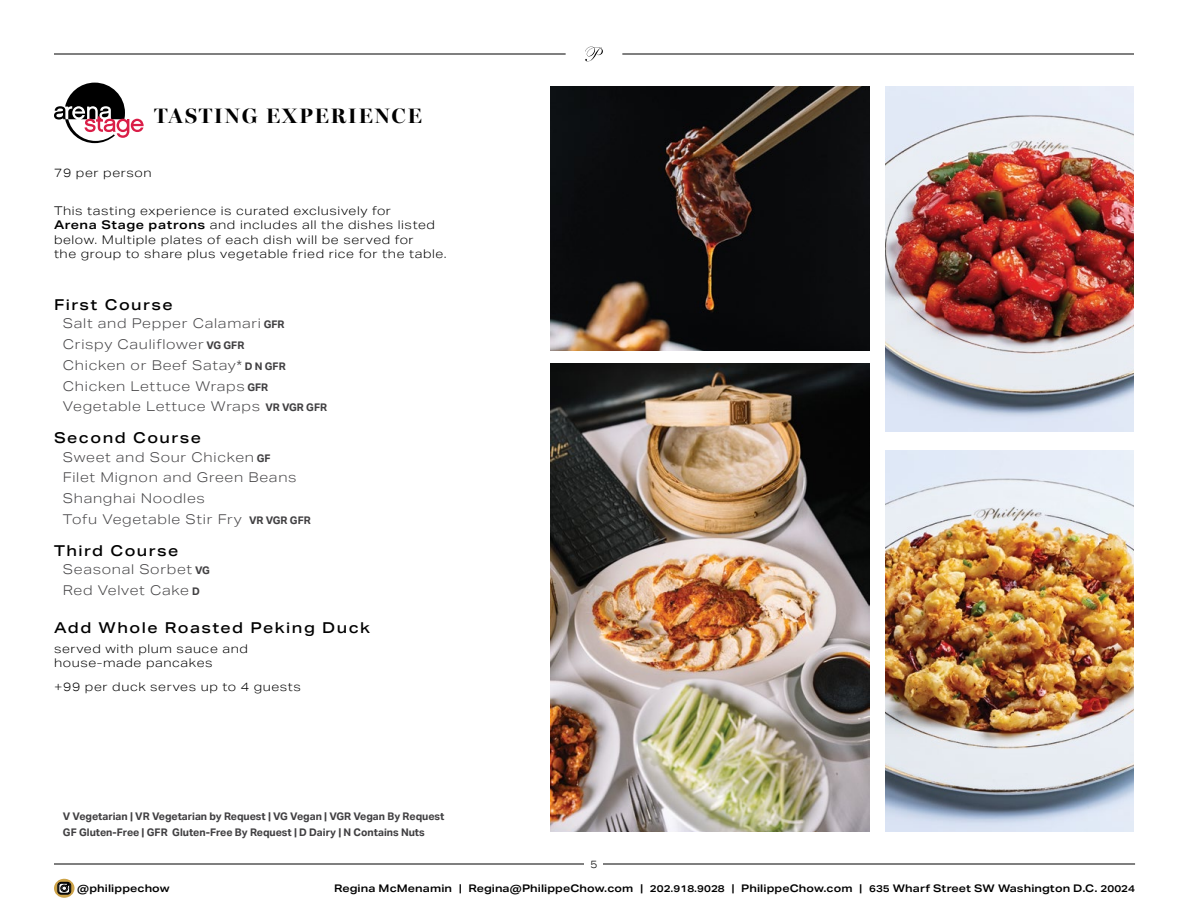
<style>
.page{position:relative;width:1188px;height:918px;background:#fff}
.page>*{position:absolute;margin:0;border:0;box-sizing:border-box;transform-origin:0 0}
.t1{font:700 21px "Miller Banner";letter-spacing:.1em;color:#000}
.t2{font:500 15px "Aktiv Grotesk Ex";letter-spacing:.1em;color:#000}
.t3{font:300 13.5px/20.9px "Aktiv Grotesk Ex";letter-spacing:.05em;color:#464547}
.t4{font:300 12px/14.4px "Aktiv Grotesk Ex";letter-spacing:.05em;color:#000}
.t5{font:600 10.5px "Aktiv Grotesk Ex";letter-spacing:.01em;color:#000}
.t6{font:700 10.5px/16.6px "Aktiv Grotesk";color:#414042}
.t7{font:300 10.5px "Aktiv Grotesk Ex";color:#000}
.s1{font-weight:600}
.s2{font-family:"Aktiv Grotesk";font-weight:700;font-size:10.5px;color:#414042}
.s3{font-size:9.75px}
</style>
<div class="page">
<svg style="left:585px;top:47px;width:18px;height:14px"></svg>
<hr style="left:622px;top:54px;width:512px;height:1px;background:#000">
<hr style="left:54px;top:54px;width:512px;height:1px;background:#000">
<hr style="left:54px;top:864px;width:1081px;height:1px;background:#000">
<svg style="left:54px;top:879px;width:21px;height:19px"></svg>
<svg style="left:57px;top:882px;width:14px;height:13px"></svg>
<div style="left:585px;top:860px;width:18px;height:8px;background:#fff"></div>
<img style="left:551px;top:364px;width:318px;height:468px">
<img style="left:551px;top:86px;width:318px;height:265px">
<img style="left:886px;top:450px;width:248px;height:382px">
<img style="left:886px;top:86px;width:248px;height:346px">
<svg style="left:54px;top:83px;width:90px;height:60px"></svg>
<h1 class="t1" style="left:154px;top:103px;width:269px">TASTING EXPERIENCE</h1>
<p class="t4" style="left:54px;top:166px;width:99px">79 per person</p>
<p class="t4" style="left:54px;top:203px;width:394px">This tasting experience is curated exclusively for<br><span class="s1">Arena Stage patrons</span> and includes all the dishes listed below. Multiple plates of each dish will be served for<br>the group to share plus vegetable fried rice for the table.</p>
<p class="t2" style="left:54px;top:295px;width:120px">First Course</p>
<p class="t3" style="left:63px;top:313px;width:266px">Salt and Pepper Calamari <span class="s2">GFR<br></span>Crispy Cauliflower <span class="s2">VG GFR<br></span>Chicken or Beef Satay* <span class="s2">D N GFR<br></span>Chicken Lettuce Wraps <span class="s2">GFR<br></span>Vegetable Lettuce Wraps <span class="s2">VR VGR GFR</span></p>
<p class="t2" style="left:54px;top:429px;width:149px">Second Course</p>
<p class="t3" style="left:63px;top:446px;width:249px">Sweet and Sour Chicken <span class="s2">GF<br></span>Filet Mignon and Green Beans<br>Shanghai Noodles<br>Tofu Vegetable Stir Fry <span class="s2">VR VGR GFR</span></p>
<p class="t2" style="left:54px;top:541px;width:126px">Third Course</p>
<p class="t3" style="left:63px;top:559px;width:149px">Seasonal Sorbet <span class="s2">VG<br></span>Red Velvet Cake <span class="s2">D</span></p>
<p class="t2" style="left:54px;top:619px;width:318px">Add Whole Roasted Peking Duck</p>
<p class="t4" style="left:54px;top:641px;width:196px">served with plum sauce and house-made pancakes</p>
<p class="t4" style="left:54px;top:679px;width:248px">+99 per duck serves up to 4 guests</p>
<p class="t6" style="left:63px;top:808px;width:383px">V Vegetarian | VR Vegetarian by Request | VG Vegan | VGR Vegan By Request<br>GF Gluten-Free | GFR Gluten-Free By Request | D Dairy | N Contains Nuts</p>
<p class="t7" style="left:590px;top:858px;width:9px">5</p>
<p class="t5" style="left:77px;top:882px;width:94px">@philippechow</p>
<p class="t5" style="left:334px;top:882px;width:802px">Regina McMenamin | Regina@PhilippeChow.com | <span class="s3">202.918.9028</span> | PhilippeChow.com | <span class="s3">635</span> Wharf Street SW Washington D.C. <span class="s3">20024</span></p>
</div>
